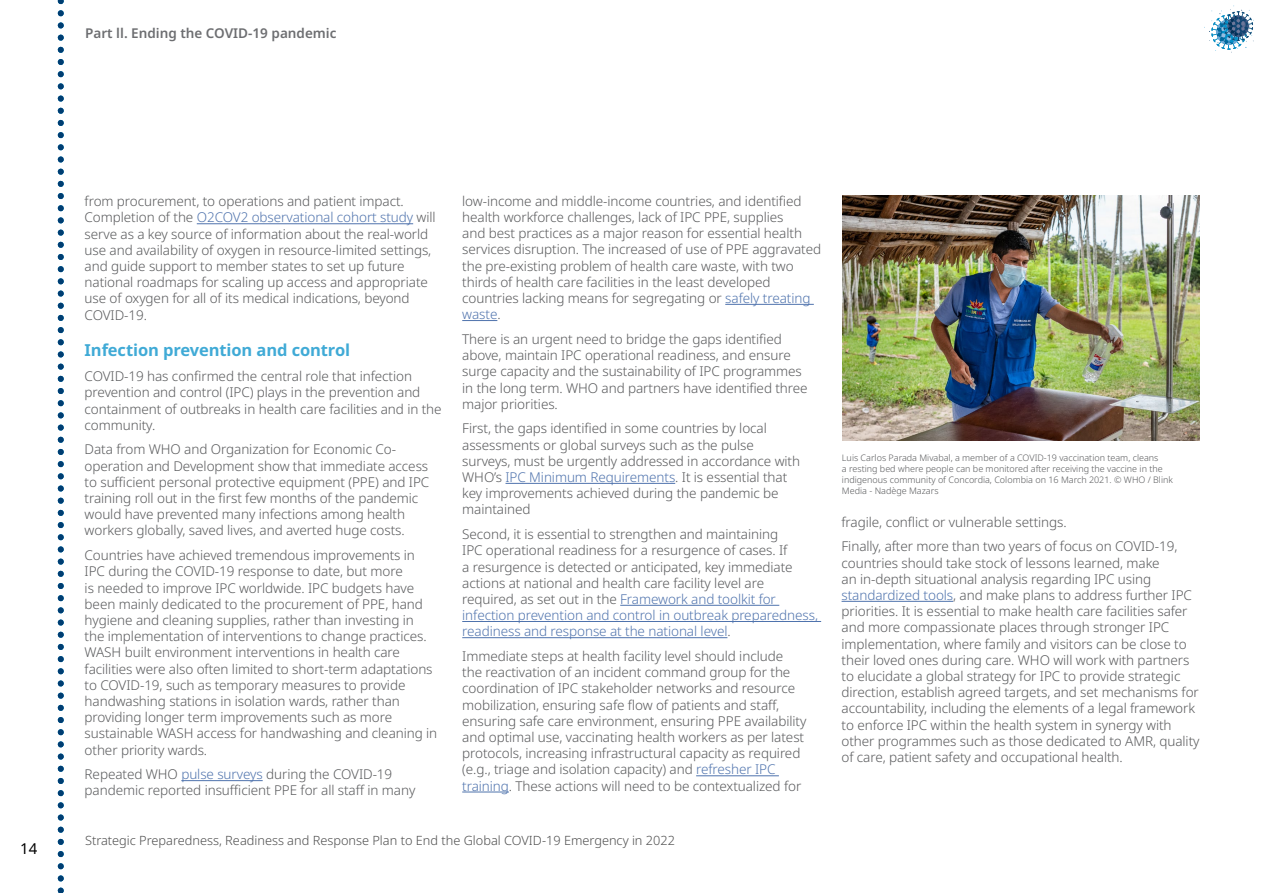
<style>
.page{position:relative;width:1263px;height:893px;background:#fff}
.page>*{position:absolute;margin:0;border:0;box-sizing:border-box;transform-origin:0 0}
.t1{font:700 16.5px "Noto Sans";letter-spacing:-.005em;color:#40aad6}
.t2{font:15px "Noto Sans";color:#000}
.t3{font:300 13.5px/16.2px "Noto Sans";letter-spacing:-.005em;color:#58595b}
.t4{font:600 13.5px "Noto Sans";color:#6d6e71}
.t5{font:300 12.75px "Noto Sans";color:#4d4d4d}
.t6{font:300 9px/10.8px "Noto Sans";color:#58595b}
.s1{color:#4f73ad}
</style>
<div class="page">
<hr style="left:197px;top:223px;width:216px;height:1px;background:#4f73ad">
<hr style="left:181px;top:780px;width:82px;height:1px;background:#4f73ad">
<hr style="left:725px;top:304px;width:89px;height:1px;background:#4f73ad">
<hr style="left:462px;top:320px;width:35px;height:1px;background:#4f73ad">
<hr style="left:505px;top:483px;width:170px;height:1px;background:#4f73ad">
<hr style="left:620px;top:605px;width:159px;height:1px;background:#4f73ad">
<hr style="left:462px;top:621px;width:359px;height:1px;background:#4f73ad">
<hr style="left:462px;top:637px;width:265px;height:1px;background:#4f73ad">
<hr style="left:696px;top:775px;width:83px;height:1px;background:#4f73ad">
<hr style="left:462px;top:792px;width:47px;height:1px;background:#4f73ad">
<hr style="left:841px;top:601px;width:112px;height:1px;background:#4f73ad">
<svg style="left:1204px;top:6px;width:50px;height:47px"></svg>
<svg style="left:58px;top:0;width:6px;height:893px"></svg>
<img style="left:843px;top:196px;width:357px;height:245px">
<p class="t4" style="left:85px;top:23px;width:253px">Part ll. Ending the COVID-19 pandemic</p>
<p class="t2" style="left:20px;top:838px;width:19px">14</p>
<p class="t3" style="left:85px;top:194px;width:353px">from procurement, to operations and patient impact.<br>Completion of the <span class="s1">O2COV2 observational cohort study</span> will serve as a key source of information about the real-world use and availability of oxygen in resource-limited settings, and guide support to member states to set up future national roadmaps for scaling up access and appropriate use of oxygen for all of its medical indications, beyond COVID-19.</p>
<p class="t1" style="left:85px;top:339px;width:267px">Infection prevention and control</p>
<p class="t3" style="left:85px;top:368px;width:359px">COVID-19 has confirmed the central role that infection prevention and control (IPC) plays in the prevention and containment of outbreaks in health care facilities and in the community.</p>
<p class="t3" style="left:85px;top:442px;width:346px">Data from WHO and Organization for Economic Co&shy;operation and Development show that immediate access to sufficient personal protective equipment (PPE) and IPC training roll out in the first few months of the pandemic would have prevented many infections among health workers globally, saved lives, and averted huge costs.</p>
<p class="t3" style="left:85px;top:547px;width:354px">Countries have achieved tremendous improvements in IPC during the COVID-19 response to date, but more<br>is needed to improve IPC worldwide. IPC budgets have been mainly dedicated to the procurement of PPE, hand hygiene and cleaning supplies, rather than investing in<br>the implementation of interventions to change practices.<br>WASH built environment interventions in health care facilities were also often limited to short-term adaptations to COVID-19, such as temporary measures to provide handwashing stations in isolation wards, rather than providing longer term improvements such as more sustainable WASH access for handwashing and cleaning in other priority wards.</p>
<p class="t3" style="left:85px;top:767px;width:332px">Repeated WHO <span class="s1">pulse surveys</span> during the COVID-19 pandemic reported insufficient PPE for all staff in many</p>
<p class="t3" style="left:462px;top:193px;width:360px">low-income and middle-income countries, and identified health workforce challenges, lack of IPC PPE, supplies<br>and best practices as a major reason for essential health services disruption. The increased of use of PPE aggravated the pre-existing problem of health care waste, with two thirds of health care facilities in the least developed countries lacking means for segregating or <span class="s1">safely treating waste</span>.</p>
<p class="t3" style="left:462px;top:331px;width:347px">There is an urgent need to bridge the gaps identified above, maintain IPC operational readiness, and ensure surge capacity and the sustainability of IPC programmes in the long term. WHO and partners have identified three major priorities.</p>
<p class="t3" style="left:462px;top:421px;width:339px">First, the gaps identified in some countries by local assessments or global surveys such as the pulse surveys, must be urgently addressed in accordance with WHO’s <span class="s1">IPC Minimum Requirements</span>. It is essential that key improvements achieved during the pandemic be maintained</p>
<p class="t3" style="left:462px;top:526px;width:357px">Second, it is essential to strengthen and maintaining<br>IPC operational readiness for a resurgence of cases. If<br>a resurgence is detected or anticipated, key immediate actions at national and health care facility level are required, as set out in the <span class="s1">Framework and toolkit for infection prevention and control in outbreak preparedness, readiness and response at the national level</span>.</p>
<p class="t3" style="left:462px;top:648px;width:346px">Immediate steps at health facility level should include the reactivation of an incident command group for the coordination of IPC stakeholder networks and resource mobilization, ensuring safe flow of patients and staff, ensuring safe care environment, ensuring PPE availability and optimal use, vaccinating health workers as per latest protocols, increasing infrastructural capacity as required (e.g., triage and isolation capacity) and <span class="s1">refresher IPC training</span>. These actions will need to be contextualized for</p>
<p class="t5" style="left:85px;top:831px;width:591px">Strategic Preparedness, Readiness and Response Plan to End the Global COVID-19 Emergency in 2022</p>
<p class="t6" style="left:842px;top:453px;width:332px">Luis Carlos Parada Mivabal, a member of a COVID-19 vaccination team, cleans<br>a resting bed where people can be monitored after receiving the vaccine in the indigenous community of Concordia, Colombia on 16 March 2021. © WHO / Blink Media - Nadège Mazars</p>
<p class="t3" style="left:841px;top:510px;width:337px;line-height:24.8px">fragile, conflict or vulnerable settings.<br>Finally, after more than two years of focus on COVID-19,</p>
<p class="t3" style="left:841px;top:555px;width:359px">countries should take stock of lessons learned, make<br>an in-depth situational analysis regarding IPC using <span class="s1">standardized tools</span>, and make plans to address further IPC priorities. It is essential to make health care facilities safer and more compassionate places through stronger IPC implementation, where family and visitors can be close to their loved ones during care. WHO will work with partners to elucidate a global strategy for IPC to provide strategic direction, establish agreed targets, and set mechanisms for accountability, including the elements of a legal framework to enforce IPC within the health system in synergy with other programmes such as those dedicated to AMR, quality of care, patient safety and occupational health.</p>
</div>
